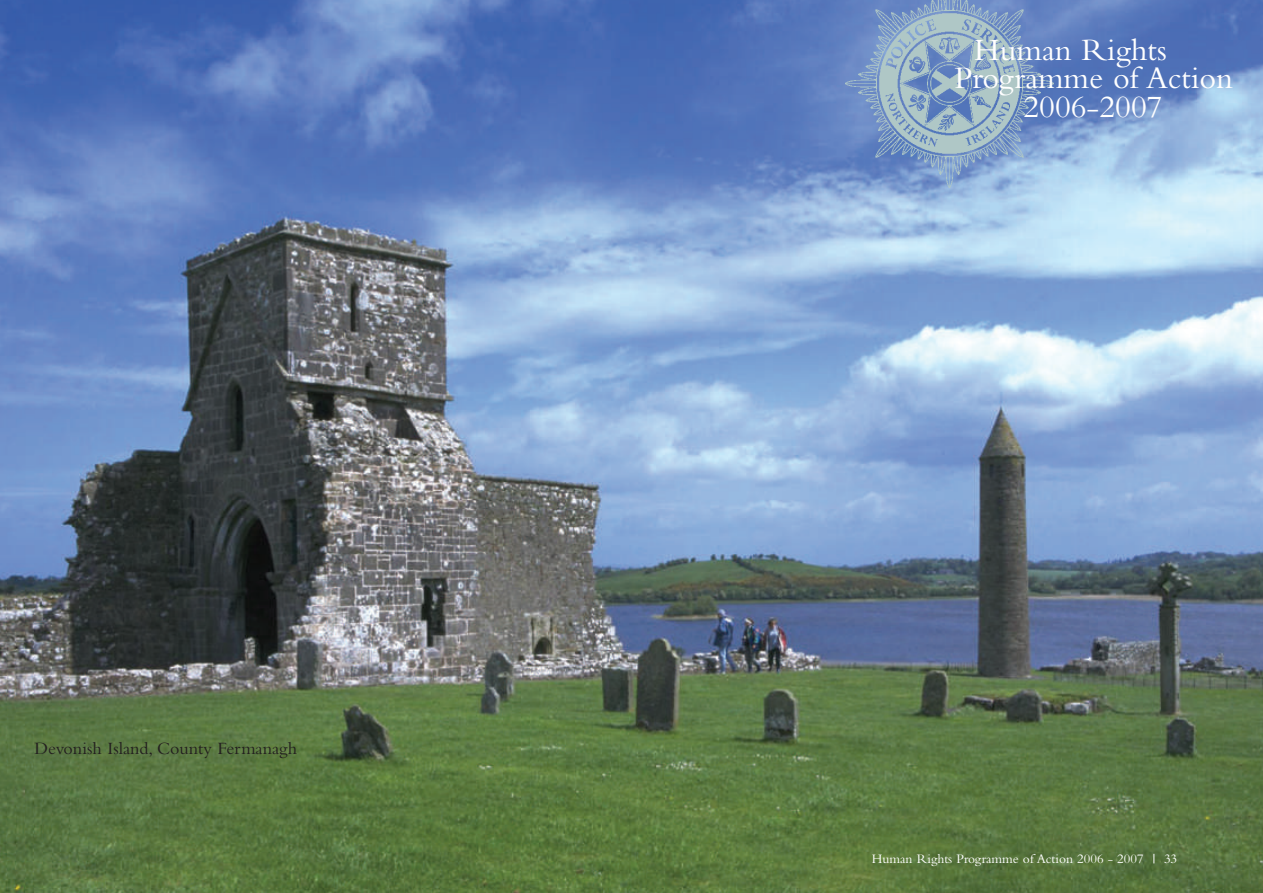
<style>
.page{position:relative;width:1263px;height:893px;background:#fff}
.page>*{position:absolute;margin:0;border:0;box-sizing:border-box;transform-origin:0 0}
.t1{font:32.25px "Bembo";color:#fff}
.t2{font:18px "Bembo";color:#231f20}
.t3{font:13.5px "Bembo";color:#fff}
</style>
<div class="page">
<img style="left:0;top:0;width:1263px;height:893px">
<img style="left:845px;top:0;width:208px;height:187px">
<h2 class="t2" style="left:35px;top:742px;width:264px">Devonish Island, County Fermanagh</h2>
<h1 class="t1" style="left:974px;top:39px;width:194px">Human Rights</h1>
<h1 class="t1" style="left:954px;top:67px;width:280px">Programme of Action</h1>
<h1 class="t1" style="left:1023px;top:95px;width:141px">2006-2007</h1>
<p class="t3" style="left:872px;top:855px;width:273px">Human Rights Programme of Action 2006 - 2007</p>
<p class="t3" style="left:1164px;top:855px;width:15px">33</p>
</div>
